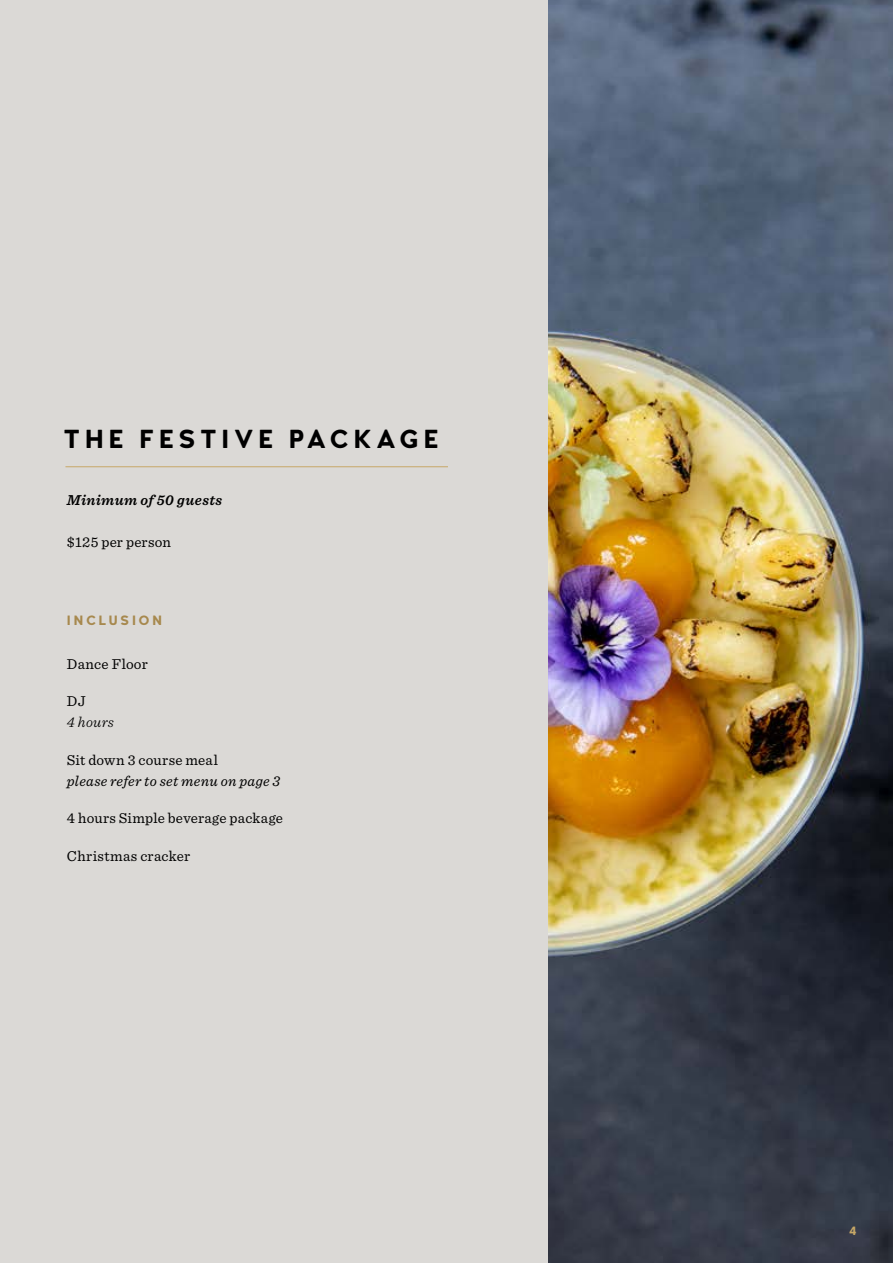
<style>
.page{position:relative;width:893px;height:1263px;background:#dbd9d6}
.page>*{position:absolute;margin:0;border:0;box-sizing:border-box;transform-origin:0 0}
.t1{font:700 26.1px "Woodford Bourne";letter-spacing:.2em;color:#000}
.t2{font:15px "Sentinel";letter-spacing:.015em;color:#000}
.t3{font:italic 15px "Sentinel";letter-spacing:.015em;color:#000}
.t4{font:italic 600 15px "Sentinel";letter-spacing:.025em;color:#000}
.t5{font:italic 300 15px "Sentinel";letter-spacing:.02em;color:#000}
.t6{font:700 13.5px "Woodford Bourne";letter-spacing:.21em;color:#a7894e}
.t7{font:700 12px "Woodford Bourne";color:#c7a867}
</style>
<div class="page">
<hr style="left:65px;top:466px;width:383px;height:1px;background:#c7a867">
<img style="left:548px;top:0;width:345px;height:1263px">
<h1 class="t1" style="left:64px;top:423px;width:376px">THE FESTIVE PACKAGE</h1>
<p class="t4" style="left:67px;top:488px;width:157px">Minimum of 50 guests</p>
<p class="t2" style="left:67px;top:530px;width:105px">$125 per person</p>
<p class="t6" style="left:67px;top:612px;width:97px">INCLUSION</p>
<p class="t2" style="left:67px;top:652px;width:82px">Dance Floor</p>
<p class="t2" style="left:67px;top:690px;width:20px">DJ</p>
<p class="t5" style="left:67px;top:711px;width:49px">4 hours</p>
<p class="t2" style="left:67px;top:748px;width:152px">Sit down 3 course meal</p>
<p class="t3" style="left:67px;top:769px;width:215px">please refer to set menu on page 3</p>
<p class="t2" style="left:67px;top:807px;width:217px">4 hours Simple beverage package</p>
<p class="t2" style="left:67px;top:844px;width:125px">Christmas cracker</p>
<p class="t7" style="left:849px;top:1224px;width:9px">4</p>
</div>
